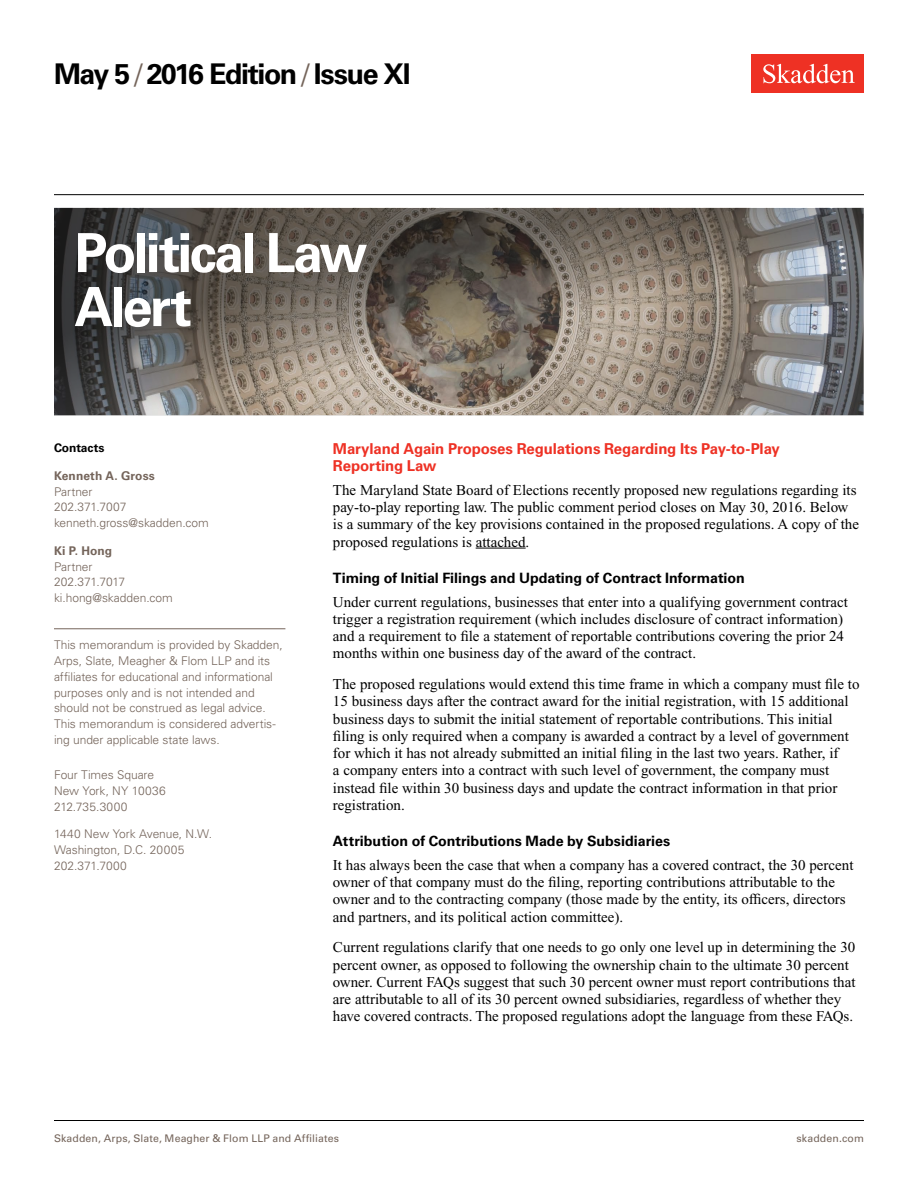
<style>
.page{position:relative;width:918px;height:1188px;background:#fff}
.page>*{position:absolute;margin:0;border:0;box-sizing:border-box;transform-origin:0 0}
.t1{font:700 54px/54px "Univers LT Std";letter-spacing:-.055em;color:#fff}
.t2{font:700 28.5px "Univers LT Std";letter-spacing:-.05em;color:#000}
.t3{font:15px/17.2px "Times New Roman PS Std";color:#000}
.t4{font:700 15px/16.5px "Univers LT Std";letter-spacing:-.01em;color:#ee3124}
.t5{font:700 14.25px "Univers LT Std";color:#000}
.t6{font:300 12px/15.8px "Univers LT Std";letter-spacing:-.005em;color:#74645a}
.t7{font:700 12px "Univers LT Std";letter-spacing:.005em;color:#74645a}
.t8{font:700 12px "Univers LT Std";letter-spacing:-.005em;color:#000}
.t9{font:10.5px "Univers LT Std";letter-spacing:.01em;color:#74645a}
.s1{font-weight:300;color:#74645a}
</style>
<div class="page">
<svg style="left:54px;top:208px;width:810px;height:207px;background:#746d66"></svg>
<div style="left:752px;top:54px;width:112px;height:39px;background:#ee3124"></div>
<svg style="left:763px;top:64px;width:92px;height:19px"></svg>
<hr style="left:54px;top:628px;width:231px;height:1px;background:#74645a">
<hr style="left:476px;top:548px;width:50px;height:1px;background:#000">
<hr style="left:54px;top:194px;width:810px;height:1px;background:#000">
<hr style="left:54px;top:1120px;width:810px;height:1px;background:#000">
<h2 class="t2" style="left:54px;top:57px;width:358px">May 5 <span class="s1">/</span> 2016 Edition <span class="s1">/</span> Issue XI</h2>
<h1 class="t1" style="left:75px;top:226px;width:295px">Political Law<br>Alert</h1>
<p class="t8" style="left:54px;top:441px;width:52px">Contacts</p>
<p class="t7" style="left:54px;top:469px;width:102px">Kenneth A. Gross</p>
<p class="t6" style="left:54px;top:484px;width:156px">Partner<br>202.371.7007 kenneth.gross@skadden.com</p>
<p class="t7" style="left:54px;top:544px;width:60px">Ki P. Hong</p>
<p class="t6" style="left:54px;top:559px;width:120px">Partner<br>202.371.7017 ki.hong@skadden.com</p>
<p class="t6" style="left:54px;top:637px;width:230px">This memorandum is provided by Skadden, Arps, Slate, Meagher &amp; Flom LLP and its affiliates for educational and informational purposes only and is not intended and should not be construed as legal advice.<br>This memorandum is considered advertis&shy;ing under applicable state laws.</p>
<p class="t6" style="left:54px;top:767px;width:113px">Four Times Square<br>New York, NY 10036<br>212.735.3000</p>
<p class="t6" style="left:54px;top:826px;width:160px">1440 New York Avenue, N.W.<br>Washington, D.C. 20005<br>202.371.7000</p>
<p class="t4" style="left:333px;top:441px;width:448px">Maryland Again Proposes Regulations Regarding Its Pay-to-Play<br>Reporting Law</p>
<p class="t3" style="left:333px;top:481px;width:528px">The Maryland State Board of Elections recently proposed new regulations regarding its pay-to-play reporting law. The public comment period closes on May 30, 2016. Below is a summary of the key provisions contained in the proposed regulations. A copy of the proposed regulations is attached.</p>
<p class="t5" style="left:333px;top:569px;width:413px">Timing of Initial Filings and Updating of Contract Information</p>
<p class="t3" style="left:333px;top:593px;width:517px">Under current regulations, businesses that enter into a qualifying government contract trigger a registration requirement (which includes disclosure of contract information) and a requirement to file a statement of reportable contributions covering the prior 24 months within one business day of the award of the contract.</p>
<p class="t3" style="left:333px;top:675px;width:528px">The proposed regulations would extend this time frame in which a company must file to 15 business days after the contract award for the initial registration, with 15 additional business days to submit the initial statement of reportable contributions. This initial filing is only required when a company is awarded a contract by a level of government for which it has not already submitted an initial filing in the last two years. Rather, if<br>a company enters into a contract with such level of government, the company must instead file within 30 business days and update the contract information in that prior registration.</p>
<p class="t5" style="left:333px;top:832px;width:339px">Attribution of Contributions Made by Subsidiaries</p>
<p class="t3" style="left:333px;top:856px;width:522px">It has always been the case that when a company has a covered contract, the 30 percent owner of that company must do the filing, reporting contributions attributable to the owner and to the contracting company (those made by the entity, its officers, directors and partners, and its political action committee).</p>
<p class="t3" style="left:333px;top:939px;width:524px">Current regulations clarify that one needs to go only one level up in determining the 30 percent owner, as opposed to following the ownership chain to the ultimate 30 percent owner. Current FAQs suggest that such 30 percent owner must report contributions that are attributable to all of its 30 percent owned subsidiaries, regardless of whether they have covered contracts. The proposed regulations adopt the language from these FAQs.</p>
<p class="t9" style="left:54px;top:1132px;width:287px">Skadden, Arps, Slate, Meagher &amp; Flom LLP and Affiliates</p>
<p class="t9" style="left:797px;top:1132px;width:69px">skadden.com</p>
</div>
